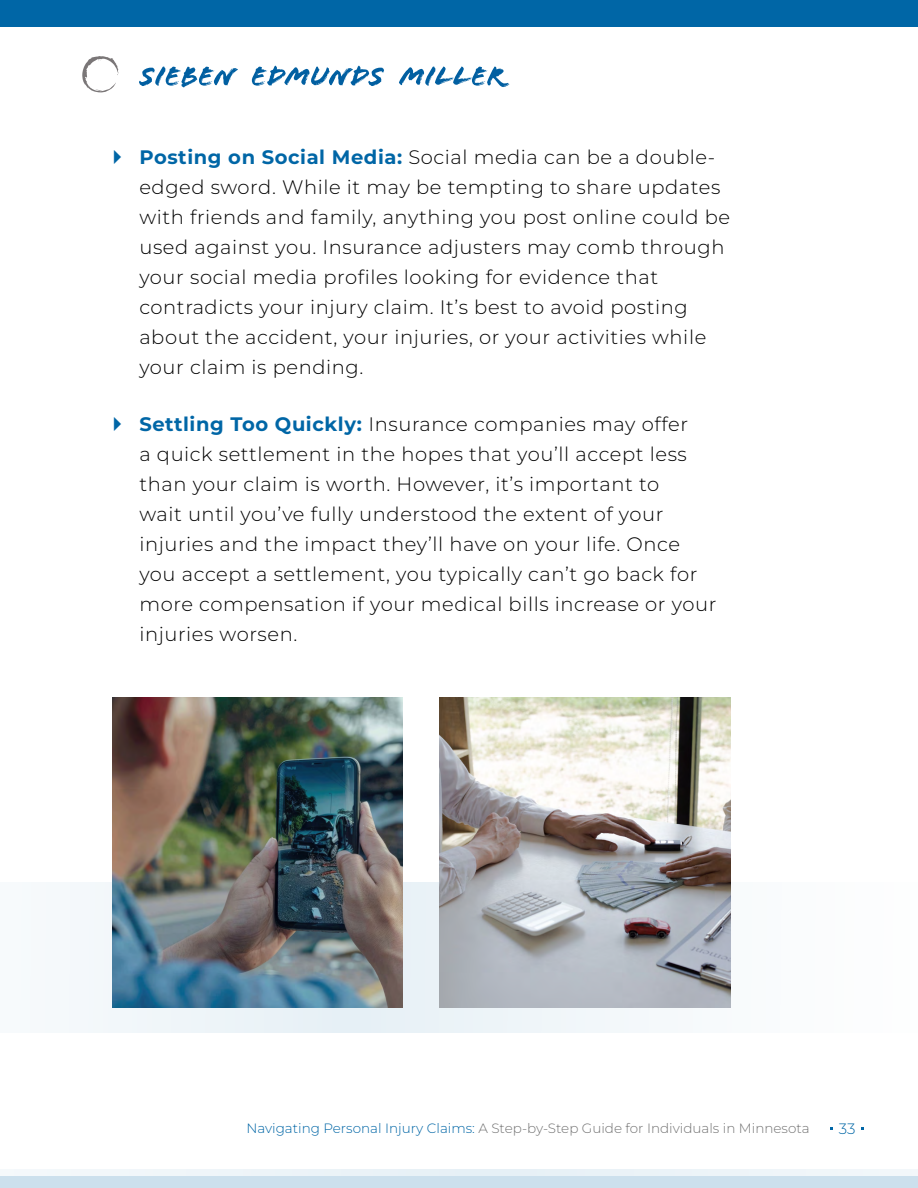
<style>
.page{position:relative;width:918px;height:1188px;background:#fff}
.page>*{position:absolute;margin:0;border:0;box-sizing:border-box;transform-origin:0 0}
.t1{font:300 19.5px/30px "Montserrat";letter-spacing:.03em;color:#000}
.t2{font:300 15px "Montserrat";color:#0066a6}
.t3{font:300 13.5px "Montserrat";color:#737373}
.s1{font-weight:700;color:#0066a6}
.s2{color:#0066a6}
</style>
<div class="page">
<div style="left:0;top:1169px;width:918px;height:19px;background:#edf4f8"></div>
<svg style="left:82px;top:56px;width:36px;height:36px"></svg>
<svg style="left:139px;top:67px;width:99px;height:20px"></svg>
<svg style="left:252px;top:66px;width:132px;height:20px"></svg>
<svg style="left:399px;top:67px;width:110px;height:20px"></svg>
<div style="left:0;top:1176px;width:918px;height:12px;background:#cce0ed"></div>
<div style="left:0;top:0;width:918px;height:27px;background:#0066a6"></div>
<div style="left:0;top:883px;width:918px;height:150px;background:linear-gradient(to right,#ebf3f8,#f7fafc)"></div>
<img style="left:112px;top:697px;width:291px;height:311px">
<img style="left:440px;top:697px;width:290px;height:311px">
<p class="t1" style="left:139px;top:141px;width:592px"><span class="s1">Posting on Social Media:</span> Social media can be a double&shy;edged sword. While it may be tempting to share updates with friends and family, anything you post online could be used against you. Insurance adjusters may comb through your social media profiles looking for evidence that contradicts your injury claim. It’s best to avoid posting about the accident, your injuries, or your activities while your claim is pending.</p>
<p class="t1" style="left:139px;top:408px;width:579px"><span class="s1">Settling Too Quickly:</span> Insurance companies may offer<br>a quick settlement in the hopes that you’ll accept less than your claim is worth. However, it’s important to<br>wait until you’ve fully understood the extent of your injuries and the impact they’ll have on your life. Once you accept a settlement, you typically can’t go back for more compensation if your medical bills increase or your injuries worsen.</p>
<p class="t3" style="left:246px;top:1119px;width:565px"><span class="s2">Navigating Personal Injury Claims:</span> A Step-by-Step Guide for Individuals in Minnesota</p>
<p class="t2" style="left:839px;top:1118px;width:18px">33</p>
</div>
